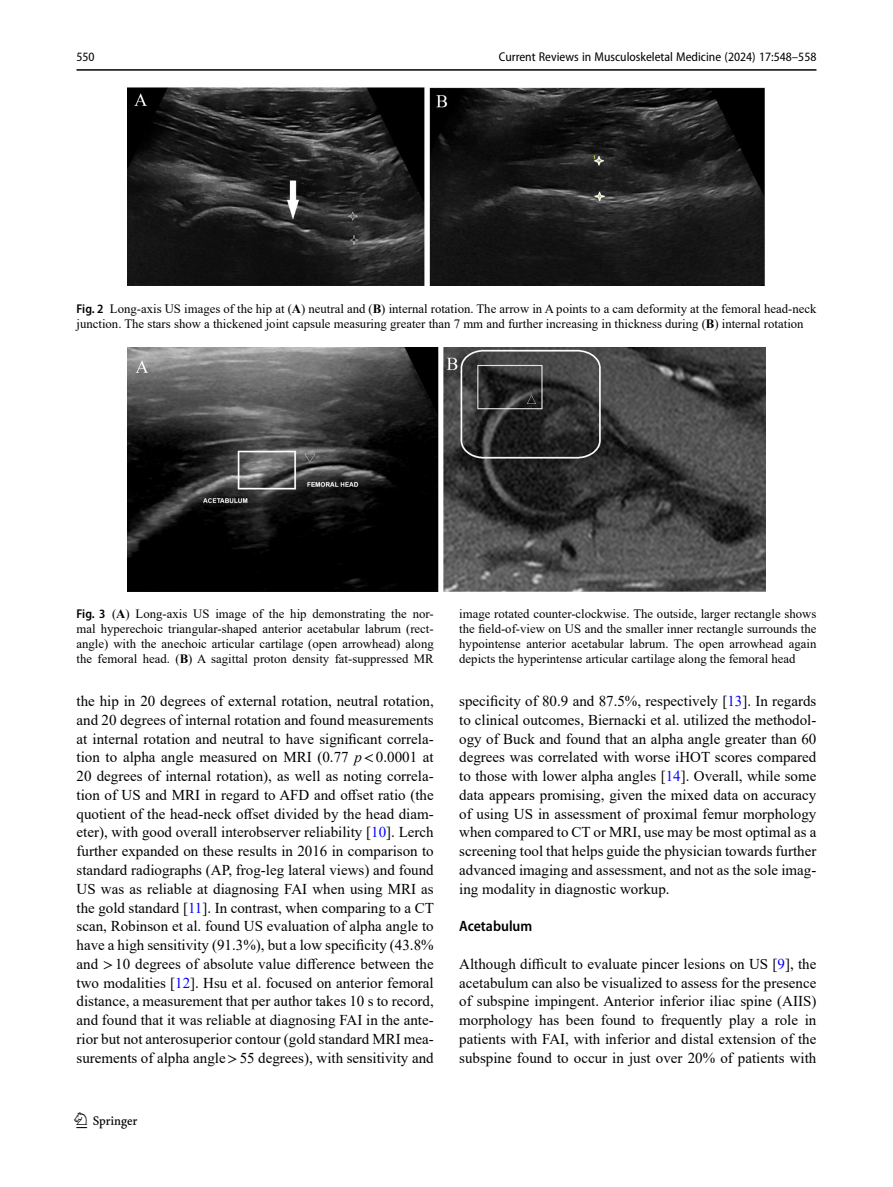
<style>
.page{position:relative;width:893px;height:1187px;background:#fff}
.page>*{position:absolute;margin:0;border:0;box-sizing:border-box;transform-origin:0 0}
.t1{font:22.5px "Springnew";color:#000}
.Body_Text{font:15px/18.8px "Times New Roman";color:#000;text-align:justify}
.Head_3{font:600 semi-condensed 15px "Myriad Pro";color:#000}
.Figure_Caption{font:12.75px/15px "Times New Roman";color:#000;text-align:justify}
.t2{font:semi-condensed 12.75px "Myriad Pro";color:#000}
.s1{font-family:"Myriad Pro";font-weight:600;font-stretch:semi-condensed}
.s2{font-weight:700}
.s3{font-style:italic}
.s4{font-family:"STIX"}
.s5{color:#00f}
</style>
<div class="page">
<hr style="left:77px;top:69px;width:739px;height:2px;background:#000">
<img style="left:128px;top:347px;width:637px;height:244px">
<img style="left:128px;top:87px;width:637px;height:198px">
<p class="t2" style="left:77px;top:49px;width:20px">550</p>
<p class="t2" style="left:499px;top:49px;width:319px">Current Reviews in Musculoskeletal Medicine (2024) 17:548–558</p>
<p class="Figure_Caption" style="left:77px;top:301px;width:741px"><span class="s1">Fig. 2</span> Long-axis US images of the hip at (<span class="s2">A</span>) neutral and (<span class="s2">B</span>) internal rotation. The arrow in A points to a cam deformity at the femoral head-neck junction. The stars show a thickened joint capsule measuring greater than 7 mm and further increasing in thickness during (<span class="s2">B</span>) internal rotation</p>
<p class="Figure_Caption" style="left:77px;top:606px;width:359px"><span class="s1">Fig. 3</span> (<span class="s2">A</span>) Long-axis US image of the hip demonstrating the nor&shy;mal hyperechoic triangular-shaped anterior acetabular labrum (rect&shy;angle) with the anechoic articular cartilage (open arrowhead) along the femoral head. (<span class="s2">B</span>) A sagittal proton density fat-suppressed MR</p>
<p class="Figure_Caption" style="left:459px;top:606px;width:359px">image rotated counter-clockwise. The outside, larger rectangle shows the field-of-view on US and the smaller inner rectangle surrounds the hypointense anterior acetabular labrum. The open arrowhead again depicts the hyperintense articular cartilage along the femoral head</p>
<p class="Body_Text" style="left:77px;top:691px;width:359px">the hip in 20 degrees of external rotation, neutral rotation, and 20 degrees of internal rotation and found measurements at internal rotation and neutral to have significant correla&shy;tion to alpha angle measured on MRI (0.77 <span class="s3">p</span><span class="s4">&lt;</span>0.0001 at 20 degrees of internal rotation), as well as noting correla&shy;tion of US and MRI in regard to AFD and offset ratio (the quotient of the head-neck offset divided by the head diam&shy;eter), with good overall interobserver reliability [<span class="s5">10</span>]. Lerch further expanded on these results in 2016 in comparison to standard radiographs (AP, frog-leg lateral views) and found US was as reliable at diagnosing FAI when using MRI as the gold standard [<span class="s5">11</span>]. In contrast, when comparing to a CT scan, Robinson et al. found US evaluation of alpha angle to have a high sensitivity (91.3%), but a low specificity (43.8% and <span class="s4">&gt;</span>10 degrees of absolute value difference between the two modalities [<span class="s5">12</span>]. Hsu et al. focused on anterior femoral distance, a measurement that per author takes 10 s to record, and found that it was reliable at diagnosing FAI in the ante&shy;rior but not anterosuperior contour (gold standard MRI mea&shy;surements of alpha angle<span class="s4">&gt;</span>55 degrees), with sensitivity and</p>
<p class="Body_Text" style="left:459px;top:691px;width:359px">specificity of 80.9 and 87.5%, respectively [<span class="s5">13</span>]. In regards to clinical outcomes, Biernacki et al. utilized the methodol&shy;ogy of Buck and found that an alpha angle greater than 60 degrees was correlated with worse iHOT scores compared to those with lower alpha angles [<span class="s5">14</span>]. Overall, while some data appears promising, given the mixed data on accuracy of using US in assessment of proximal femur morphology when compared to CT or MRI, use may be most optimal as a screening tool that helps guide the physician towards further advanced imaging and assessment, and not as the sole imag&shy;ing modality in diagnostic workup.</p>
<p class="Head_3" style="left:459px;top:917px;width:75px">Acetabulum</p>
<p class="Body_Text" style="left:459px;top:953px;width:359px">Although difficult to evaluate pincer lesions on US [<span class="s5">9</span>], the acetabulum can also be visualized to assess for the presence of subspine impingent. Anterior inferior iliac spine (AIIS) morphology has been found to frequently play a role in patients with FAI, with inferior and distal extension of the subspine found to occur in just over 20% of patients with</p>
<h1 class="t1" style="left:77px;top:1107px;width:63px">1 3</h1>
</div>
